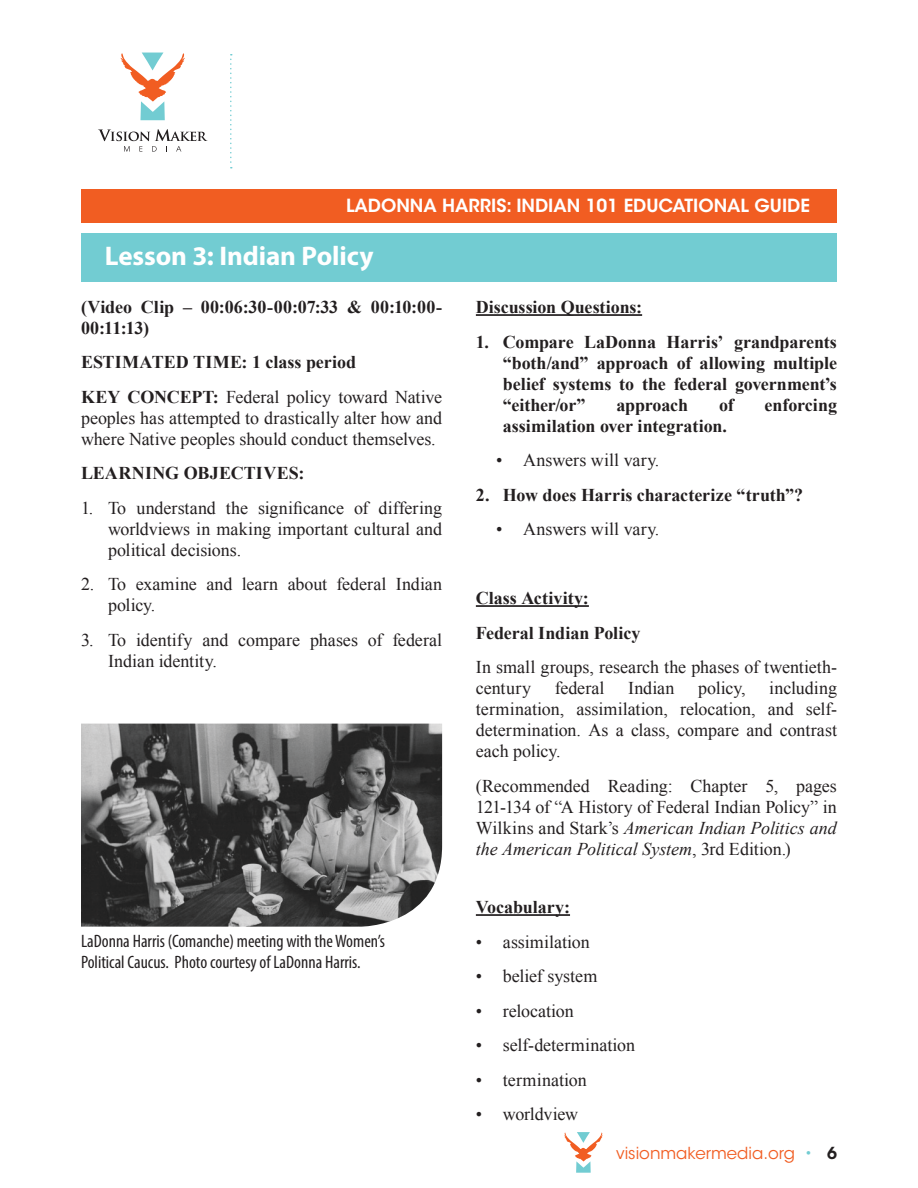
<style>
.page{position:relative;width:918px;height:1188px;background:#fff}
.page>*{position:absolute;margin:0;border:0;box-sizing:border-box;transform-origin:0 0}
.photo_captions{font:700 27px "Myriad Pro";letter-spacing:-.005em;color:#fff}
.photo_captions-2{font:18px/21px "Times New Roman";color:#231f20;text-align:justify}
.photo_captions-3{font:700 18px/21px "Times New Roman";letter-spacing:-.005em;color:#231f20}
.t1{font:condensed 18px "Myriad Pro";color:#231f20}
.t2{font:600 18px "ITC Avant Garde Std";color:#fff}
.t3{font:16.5px "ITC Avant Garde Std";color:#f15d22}
.s1{font-weight:700}
.s2{font-style:italic}
.s3{color:#72ccd2}
.s4{font-weight:600;color:#231f20}
</style>
<div class="page">
<svg style="left:98px;top:129px;width:110px;height:23px"></svg>
<svg style="left:120px;top:52px;width:65px;height:68px"></svg>
<div style="left:81px;top:189px;width:756px;height:33px;background:#f15d22"></div>
<svg style="left:230px;top:54px;width:2px;height:114px"></svg>
<svg style="left:564px;top:1132px;width:39px;height:41px"></svg>
<div style="left:81px;top:233px;width:756px;height:49px;background:#72ccd2"></div>
<hr style="left:476px;top:314px;width:166px;height:2px;background:#231f20">
<hr style="left:476px;top:605px;width:113px;height:2px;background:#231f20">
<hr style="left:476px;top:914px;width:94px;height:2px;background:#231f20">
<img style="left:81px;top:724px;width:361px;height:203px">
<p class="t2" style="left:346px;top:194px;width:465px">LADONNA HARRIS: INDIAN 101 EDUCATIONAL GUIDE</p>
<p class="photo_captions" style="left:105px;top:238px;width:270px">Lesson 3: Indian Policy</p>
<p class="photo_captions-3" style="left:81px;top:296px;width:363px">(Video Clip – 00:06:30-00:07:33 &amp; 00:10:00-<br>00:11:13)</p>
<p class="photo_captions-3" style="left:81px;top:351px;width:277px">ESTIMATED TIME: 1 class period</p>
<p class="photo_captions-2" style="left:81px;top:386px;width:363px"><span class="s1">KEY CONCEPT:</span> Federal policy toward Native peoples has attempted to drastically alter how and where Native peoples should conduct themselves.</p>
<p class="photo_captions-3" style="left:81px;top:462px;width:225px">LEARNING OBJECTIVES:</p>
<p class="photo_captions-2" style="left:108px;top:497px;width:336px;text-indent:-27px">1. To understand the significance of differing worldviews in making important cultural and political decisions.</p>
<p class="photo_captions-2" style="left:108px;top:573px;width:336px;text-indent:-27px">2. To examine and learn about federal Indian policy.</p>
<p class="photo_captions-2" style="left:108px;top:629px;width:336px;text-indent:-27px">3. To identify and compare phases of federal<br>Indian identity.</p>
<p class="t1" style="left:81px;top:930px;width:305px">LaDonna Harris (Comanche) meeting with the Women’s</p>
<p class="t1" style="left:81px;top:951px;width:281px">Political Caucus. Photo courtesy of LaDonna Harris.</p>
<p class="photo_captions-3" style="left:476px;top:296px;width:168px">Discussion Questions:</p>
<p class="photo_captions-3" style="left:503px;top:331px;width:336px;text-align:justify;text-indent:-27px">1. Compare LaDonna Harris’ grandparents “both/and” approach of allowing multiple belief systems to the federal government’s “either/or”</p>
<p class="photo_captions-3" style="left:616px;top:394px;width:73px">approach</p>
<p class="photo_captions-3" style="left:719px;top:394px;width:16px">of</p>
<p class="photo_captions-3" style="left:765px;top:394px;width:74px">enforcing</p>
<p class="photo_captions-3" style="left:503px;top:415px;width:226px">assimilation over integration.</p>
<p class="photo_captions-2" style="left:496px;top:449px;width:165px">• Answers will vary.</p>
<p class="photo_captions-3" style="left:476px;top:484px;width:329px">2. How does Harris characterize “truth”?</p>
<p class="photo_captions-2" style="left:496px;top:518px;width:165px">• Answers will vary.</p>
<p class="photo_captions-3" style="left:476px;top:587px;width:115px">Class Activity:</p>
<p class="photo_captions-3" style="left:476px;top:622px;width:166px">Federal Indian Policy</p>
<p class="photo_captions-2" style="left:476px;top:656px;width:363px">In small groups, research the phases of twentieth&shy;century</p>
<p class="photo_captions-2" style="left:476px;top:677px;width:363px;text-indent:293px">including termination, assimilation, relocation, and self&shy;determination. As a class, compare and contrast each policy.</p>
<p class="photo_captions-2" style="left:476px;top:775px;width:363px">(Recommended Reading: Chapter 5, pages 121-134 of “A History of Federal Indian Policy” in Wilkins and Stark’s <span class="s2">American Indian Politics and the American Political System</span>, 3rd Edition.)</p>
<p class="photo_captions-2" style="left:555px;top:677px;width:51px">federal</p>
<p class="photo_captions-2" style="left:628px;top:677px;width:48px">Indian</p>
<p class="photo_captions-2" style="left:698px;top:677px;width:49px">policy,</p>
<p class="photo_captions-3" style="left:476px;top:896px;width:96px">Vocabulary:</p>
<p class="photo_captions-2" style="left:476px;top:931px;width:115px">• assimilation</p>
<p class="photo_captions-2" style="left:476px;top:965px;width:123px">• belief system</p>
<p class="photo_captions-2" style="left:476px;top:1000px;width:99px">• relocation</p>
<p class="photo_captions-2" style="left:476px;top:1034px;width:161px">• self-determination</p>
<p class="photo_captions-2" style="left:476px;top:1069px;width:112px">• termination</p>
<p class="photo_captions-2" style="left:476px;top:1103px;width:104px">• worldview</p>
<p class="t3" style="left:616px;top:1143px;width:222px">visionmakermedia.org <span class="s3">•</span> <span class="s4">6</span></p>
</div>
